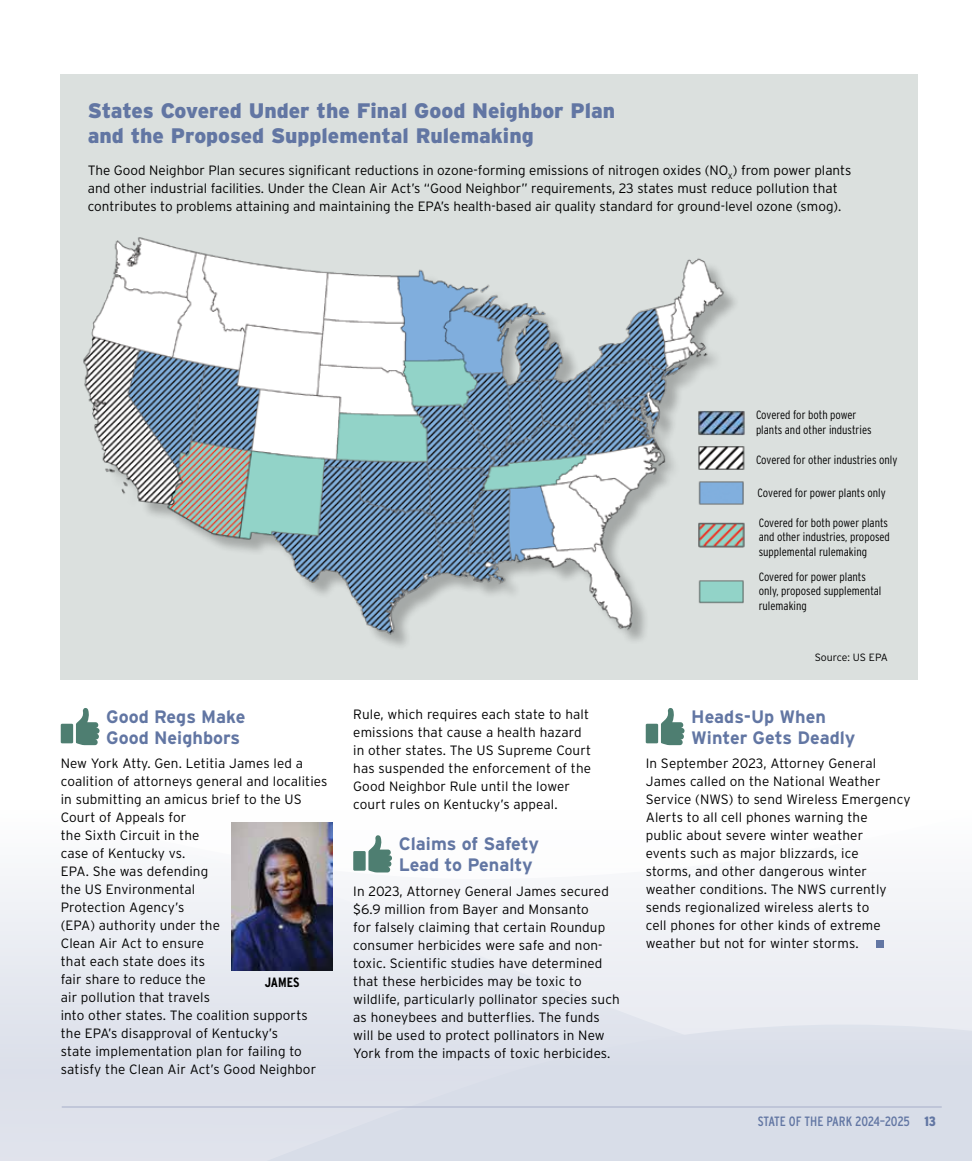
<style>
.page{position:relative;width:972px;height:1161px;background:#fff}
.page>*{position:absolute;margin:0;border:0;box-sizing:border-box;transform-origin:0 0}
.t1{font:900 21px/25.2px "Interstate";color:#6276a3}
.t2{font:700 18px/21px "Interstate";color:#6276a3}
.t3{font:300 13.5px/18px "Interstate";letter-spacing:.01em;color:#000}
.t4{font:13.5px "Interstate Condensed";letter-spacing:-.015em;color:#6276a3}
.t5{font:700 13.5px "Interstate Condensed";letter-spacing:-.005em;color:#000}
.t6{font:300 12px/14.4px "Interstate Condensed";color:#000}
.t7{font:300 10.5px "Interstate";letter-spacing:-.005em;color:#000}
.s1{font-weight:900}
</style>
<div class="page">
<svg style="left:0;top:634px;width:681px;height:527px"></svg>
<svg style="left:0;top:810px;width:972px;height:321px"></svg>
<div style="left:197px;top:1025px;width:775px;height:136px;background:#d8dde8"></div>
<hr style="left:62px;top:1107px;width:880px;height:1px;background:#a7aec9">
<svg style="left:76px;top:708px;width:24px;height:37px"></svg>
<div style="left:61px;top:724px;width:12px;height:19px;background:#4e7e71"></div>
<svg style="left:368px;top:835px;width:24px;height:37px"></svg>
<div style="left:353px;top:851px;width:13px;height:20px;background:#4e7e71"></div>
<svg style="left:661px;top:708px;width:24px;height:37px"></svg>
<div style="left:646px;top:724px;width:12px;height:19px;background:#4e7e71"></div>
<div style="left:876px;top:940px;width:8px;height:8px;background:#6276a3"></div>
<img style="left:231px;top:822px;width:102px;height:148px">
<div style="left:61px;top:74px;width:857px;height:606px;background:#dbe0de"></div>
<img style="left:83px;top:237px;width:649px;height:405px">
<img style="left:695px;top:410px;width:50px;height:26px">
<img style="left:695px;top:445px;width:50px;height:27px">
<img style="left:695px;top:480px;width:49px;height:27px">
<img style="left:695px;top:522px;width:50px;height:27px">
<img style="left:695px;top:579px;width:49px;height:27px">
<h1 class="t1" style="left:88px;top:98px;width:529px">States Covered Under the Final Good Neighbor Plan and the Proposed Supplemental Rulemaking</h1>
<p class="t3" style="left:88px;top:161px;width:765px">The Good Neighbor Plan secures significant reductions in ozone-forming emissions of nitrogen oxides (NO<sub>X</sub>) from power plants and other industrial facilities. Under the Clean Air Act’s “Good Neighbor” requirements, 23 states must reduce pollution that contributes to problems attaining and maintaining the EPA’s health-based air quality standard for ground-level ozone (smog).</p>
<p class="t6" style="left:756px;top:408px;width:117px">Covered for both power plants and other industries</p>
<p class="t6" style="left:756px;top:452px;width:143px">Covered for other industries only</p>
<p class="t6" style="left:758px;top:486px;width:130px">Covered for power plants only</p>
<p class="t6" style="left:759px;top:516px;width:133px">Covered for both power plants and other industries, proposed supplemental rulemaking</p>
<p class="t6" style="left:759px;top:570px;width:124px">Covered for power plants only, proposed supplemental rulemaking</p>
<h2 class="t2" style="left:106px;top:706px;width:141px">Good Regs Make<br>Good Neighbors</h2>
<p class="t3" style="left:61px;top:755px;width:268px">New York Atty. Gen. Letitia James led a coalition of attorneys general and localities in submitting an amicus brief to the US<br>Court of Appeals for<br>the Sixth Circuit in the<br>case of Kentucky vs.<br>EPA. She was defending<br>the US Environmental<br>Protection Agency’s<br>(EPA) authority under the<br>Clean Air Act to ensure<br>that each state does its<br>fair share to reduce the<br>air pollution that travels<br>into other states. The coalition supports the EPA’s disapproval of Kentucky’s<br>state implementation plan for failing to satisfy the Clean Air Act’s Good Neighbor</p>
<p class="t5" style="left:265px;top:975px;width:36px">JAMES</p>
<p class="t3" style="left:353px;top:705px;width:239px">Rule, which requires each state to halt emissions that cause a health hazard in other states. The US Supreme Court has suspended the enforcement of the Good Neighbor Rule until the lower court rules on Kentucky’s appeal.</p>
<h2 class="t2" style="left:399px;top:833px;width:142px">Claims of Safety<br>Lead to Penalty</h2>
<p class="t3" style="left:353px;top:882px;width:268px">In 2023, Attorney General James secured $6.9 million from Bayer and Monsanto<br>for falsely claiming that certain Roundup consumer herbicides were safe and non&shy;toxic. Scientific studies have determined that these herbicides may be toxic to wildlife, particularly pollinator species such as honeybees and butterflies. The funds will be used to protect pollinators in New York from the impacts of toxic herbicides.</p>
<p class="t7" style="left:815px;top:651px;width:75px">Source: US EPA</p>
<h2 class="t2" style="left:691px;top:706px;width:166px">Heads-Up When<br>Winter Gets Deadly</h2>
<p class="t3" style="left:646px;top:755px;width:266px">In September 2023, Attorney General James called on the National Weather Service (NWS) to send Wireless Emergency Alerts to all cell phones warning the<br>public about severe winter weather<br>events such as major blizzards, ice<br>storms, and other dangerous winter weather conditions. The NWS currently sends regionalized wireless alerts to<br>cell phones for other kinds of extreme weather but not for winter storms.</p>
<p class="t4" style="left:758px;top:1114px;width:180px">STATE OF THE PARK 2024–2025 <span class="s1">13</span></p>
</div>
